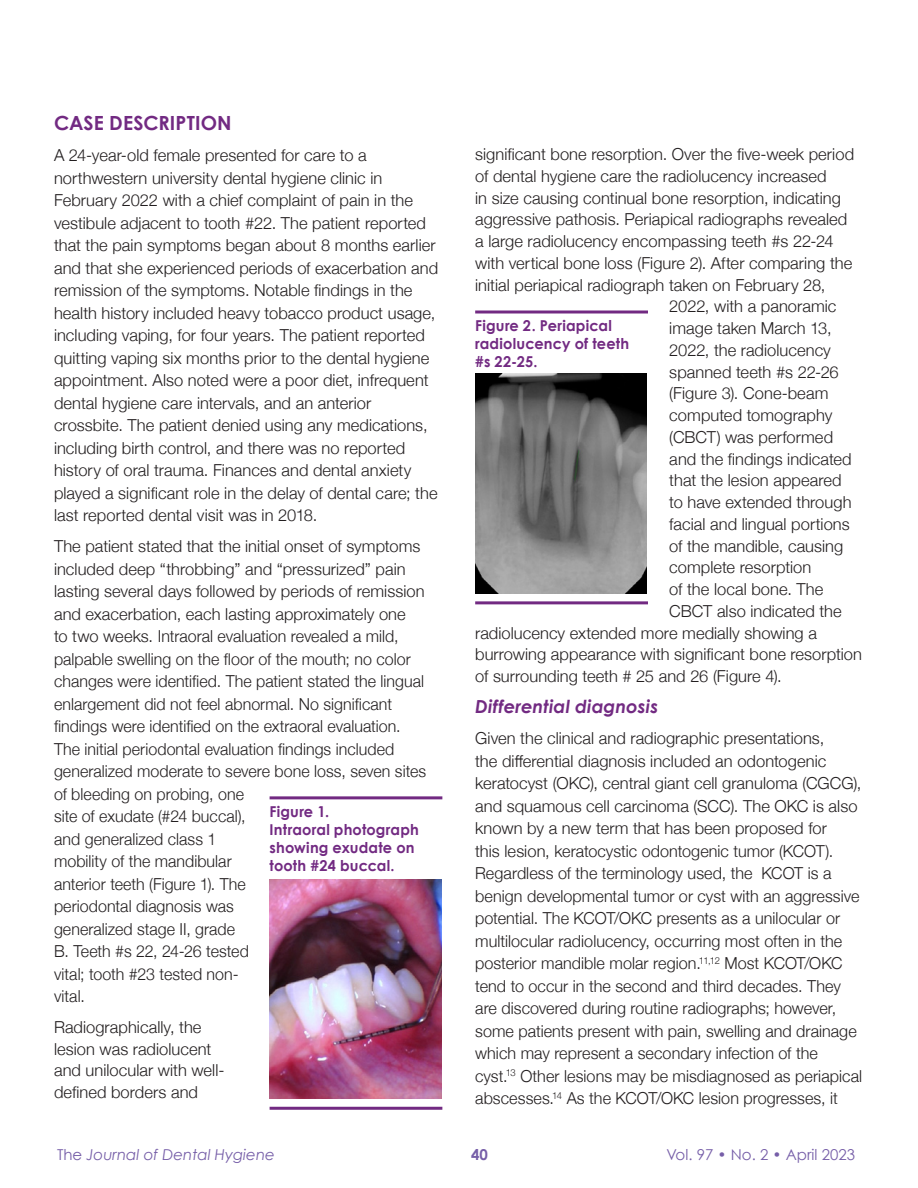
<style>
.page{position:relative;width:918px;height:1188px;background:#fff}
.page>*{position:absolute;margin:0;border:0;box-sizing:border-box;transform-origin:0 0}
.ADHA_Subhead_2023{font:700 19.5px "Century Gothic";letter-spacing:.005em;color:#722a82}
.ADHA_Secondary_Sub_2{font:italic 700 18px "Century Gothic";letter-spacing:.01em;color:#722a82}
.ADHA_Body_Copy_2023{font:300 16.5px/22.5px "Helvetica Neue";letter-spacing:.005em;color:#231f20}
.ADHA_Table_Title_202{font:700 15px/18px "Century Gothic";letter-spacing:.01em;color:#722a82}
.t1{font:italic 15px "Century Gothic";color:#765ea8}
.t2{font:15px "Century Gothic";color:#765ea8}
.t3{font:700 15px "Century Gothic";color:#765ea8}
.s1{font-style:normal}
</style>
<div class="page">
<img style="left:270px;top:879px;width:171px;height:219px">
<hr style="left:270px;top:796px;width:172px;height:3px;background:#722a82">
<hr style="left:270px;top:1107px;width:172px;height:3px;background:#722a82">
<img style="left:475px;top:374px;width:172px;height:219px">
<svg style="left:475px;top:310px;width:173px;height:4px"></svg>
<hr style="left:475px;top:601px;width:173px;height:3px;background:#722a82">
<p class="ADHA_Subhead_2023" style="left:54px;top:111px;width:179px">CASE DESCRIPTION</p>
<p class="ADHA_Body_Copy_2023" style="left:54px;top:143px;width:386px">A 24-year-old female presented for care to a northwestern university dental hygiene clinic in February 2022 with a chief complaint of pain in the vestibule adjacent to tooth #22. The patient reported that the pain symptoms began about 8 months earlier and that she experienced periods of exacerbation and remission of the symptoms. Notable findings in the health history included heavy tobacco product usage, including vaping, for four years. The patient reported quitting vaping six months prior to the dental hygiene appointment. Also noted were a poor diet, infrequent dental hygiene care intervals, and an anterior crossbite. The patient denied using any medications, including birth control, and there was no reported history of oral trauma. Finances and dental anxiety played a significant role in the delay of dental care; the last reported dental visit was in 2018.</p>
<p class="ADHA_Body_Copy_2023" style="left:54px;top:534px;width:374px">The patient stated that the initial onset of symptoms included deep “throbbing” and “pressurized” pain lasting several days followed by periods of remission and exacerbation, each lasting approximately one<br>to two weeks. Intraoral evaluation revealed a mild, palpable swelling on the floor of the mouth; no color changes were identified. The patient stated the lingual enlargement did not feel abnormal. No significant findings were identified on the extraoral evaluation.<br>The initial periodontal evaluation findings included generalized moderate to severe bone loss, seven sites of bleeding on probing, one<br>site of exudate (#24 buccal),<br>and generalized class 1<br>mobility of the mandibular<br>anterior teeth (Figure 1). The<br>periodontal diagnosis was<br>generalized stage II, grade<br>B. Teeth #s 22, 24-26 tested<br>vital; tooth #23 tested non-<br>vital.</p>
<p class="ADHA_Body_Copy_2023" style="left:54px;top:1015px;width:172px;line-height:21.8px">Radiographically, the lesion was radiolucent and unilocular with well&shy;defined borders and</p>
<p class="ADHA_Table_Title_202" style="left:270px;top:802px;width:151px">Figure 1.<br>Intraoral photograph showing exudate on tooth #24 buccal.</p>
<p class="ADHA_Body_Copy_2023" style="left:475px;top:142px;width:380px">significant bone resorption. Over the five-week period</p>
<p class="ADHA_Body_Copy_2023" style="left:475px;top:163px;width:353px">of dental hygiene care the radiolucency increased</p>
<p class="ADHA_Body_Copy_2023" style="left:475px;top:185px;width:367px">in size causing continual bone resorption, indicating</p>
<p class="ADHA_Body_Copy_2023" style="left:475px;top:207px;width:374px">aggressive pathosis. Periapical radiographs revealed</p>
<p class="ADHA_Body_Copy_2023" style="left:475px;top:229px;width:360px">a large radiolucency encompassing teeth #s 22-24</p>
<p class="ADHA_Body_Copy_2023" style="left:475px;top:250px;width:379px">with vertical bone loss (Figure 2). After comparing the</p>
<p class="ADHA_Body_Copy_2023" style="left:475px;top:272px;width:352px">initial periapical radiograph taken on February 28,</p>
<p class="ADHA_Body_Copy_2023" style="left:669px;top:294px;width:169px">2022, with a panoramic</p>
<p class="ADHA_Body_Copy_2023" style="left:669px;top:316px;width:164px">image taken March 13,</p>
<p class="ADHA_Body_Copy_2023" style="left:669px;top:337px;width:163px">2022, the radiolucency</p>
<p class="ADHA_Body_Copy_2023" style="left:669px;top:359px;width:171px">spanned teeth #s 22-26</p>
<p class="ADHA_Body_Copy_2023" style="left:669px;top:381px;width:161px">(Figure 3). Cone-beam</p>
<p class="ADHA_Body_Copy_2023" style="left:669px;top:403px;width:165px">computed tomography</p>
<p class="ADHA_Body_Copy_2023" style="left:669px;top:424px;width:165px">(CBCT) was performed</p>
<p class="ADHA_Body_Copy_2023" style="left:669px;top:446px;width:184px">and the findings indicated</p>
<p class="ADHA_Body_Copy_2023" style="left:669px;top:468px;width:174px">that the lesion appeared</p>
<p class="ADHA_Body_Copy_2023" style="left:669px;top:490px;width:184px">to have extended through</p>
<p class="ADHA_Body_Copy_2023" style="left:669px;top:511px;width:182px">facial and lingual portions</p>
<p class="ADHA_Body_Copy_2023" style="left:669px;top:533px;width:175px">of the mandible, causing</p>
<p class="ADHA_Body_Copy_2023" style="left:669px;top:555px;width:144px">complete resorption</p>
<p class="ADHA_Body_Copy_2023" style="left:669px;top:577px;width:156px">of the local bone. The</p>
<p class="ADHA_Body_Copy_2023" style="left:669px;top:598px;width:174px">CBCT also indicated the</p>
<p class="ADHA_Body_Copy_2023" style="left:475px;top:620px;width:343px">radiolucency extended more medially showing a</p>
<p class="ADHA_Body_Copy_2023" style="left:475px;top:642px;width:388px">burrowing appearance with significant bone resorption</p>
<p class="ADHA_Body_Copy_2023" style="left:475px;top:664px;width:308px">of surrounding teeth # 25 and 26 (Figure 4).</p>
<p class="ADHA_Secondary_Sub_2" style="left:475px;top:695px;width:185px">Differential diagnosis</p>
<p class="ADHA_Body_Copy_2023" style="left:475px;top:726px;width:389px">Given the clinical and radiographic presentations,<br>the differential diagnosis included an odontogenic keratocyst (OKC), central giant cell granuloma (CGCG), and squamous cell carcinoma (SCC). The OKC is also known by a new term that has been proposed for<br>this lesion, keratocystic odontogenic tumor (KCOT).<br>Regardless of the terminology used, the KCOT is a benign developmental tumor or cyst with an aggressive potential. The KCOT/OKC presents as a unilocular or multilocular radiolucency, occurring most often in the posterior mandible molar region.<sup>11,12</sup> Most KCOT/OKC tend to occur in the second and third decades. They are discovered during routine radiographs; however, some patients present with pain, swelling and drainage which may represent a secondary infection of the cyst.<sup>13</sup> Other lesions may be misdiagnosed as periapical abscesses.<sup>14</sup> As the KCOT/OKC lesion progresses, it</p>
<p class="ADHA_Table_Title_202" style="left:475px;top:316px;width:156px">Figure 2. Periapical radiolucency of teeth #s 22-25.</p>
<p class="t1" style="left:57px;top:1146px;width:219px"><span class="s1">The</span> Journal of Dental Hygiene</p>
<p class="t3" style="left:471px;top:1145px;width:18px">40</p>
<p class="t2" style="left:667px;top:1146px;width:190px">Vol. 97 • No. 2 • April 2023</p>
</div>
